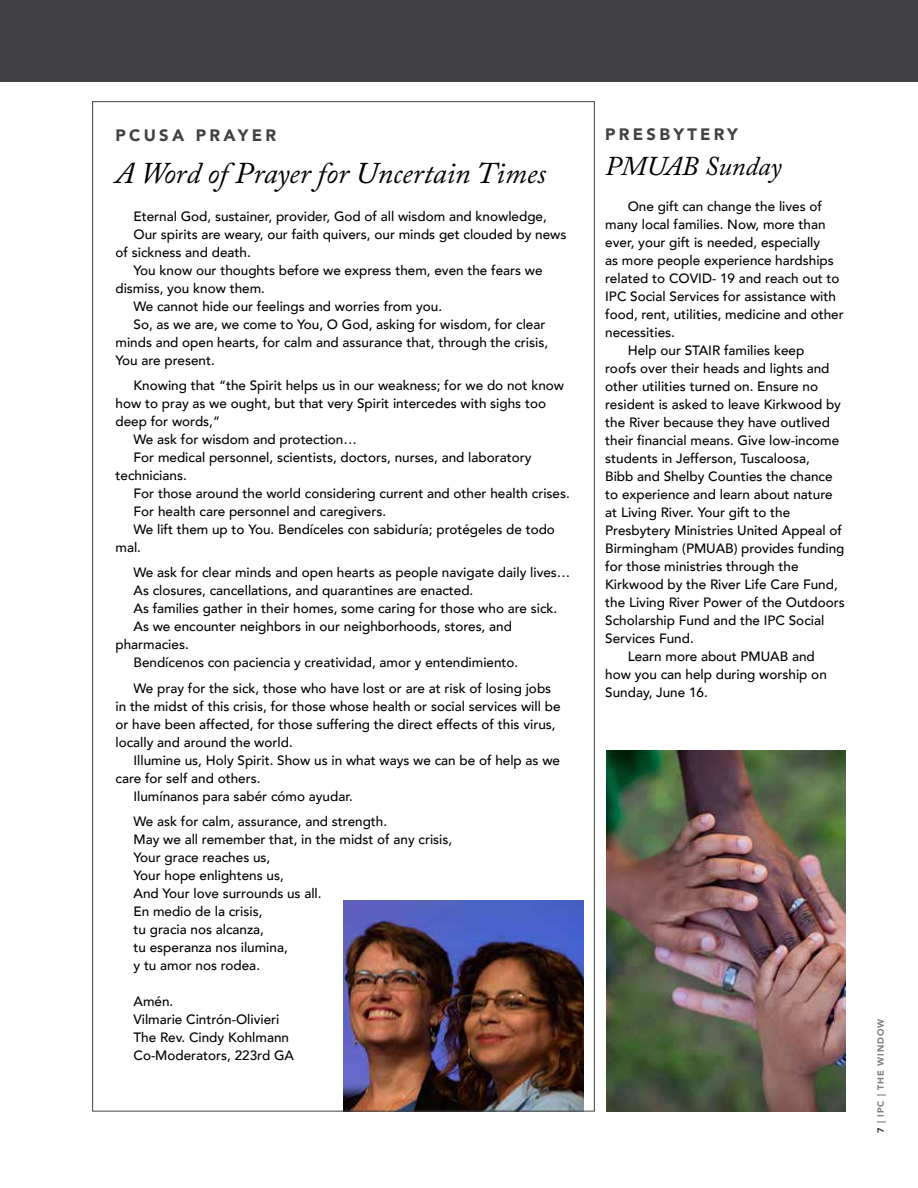
<style>
.page{position:relative;width:918px;height:1188px;background:#fff}
.page>*{position:absolute;margin:0;border:0;box-sizing:border-box;transform-origin:0 0}
.t1{font:italic 30px "Adobe Caslon Pro";color:#000}
.t2{font:italic 27px "Adobe Caslon Pro";color:#000}
.t3{font:900 16.5px "Avenir";letter-spacing:.2em;color:#414042}
.t4{font:500 13.5px/18px "Avenir";color:#000}
.t5{font:900 9px "Avenir";letter-spacing:.1em;color:#808285}
.s1{color:#414042}
</style>
<div class="page">
<img style="left:344px;top:900px;width:240px;height:210px">
<div style="left:0;top:0;width:918px;height:81px;background:#414042"></div>
<img style="left:606px;top:751px;width:240px;height:360px">
<p class="t3" style="left:116px;top:121px;width:162px">PCUSA PRAYER</p>
<h1 class="t1" style="left:116px;top:155px;width:432px">A Word of Prayer for Uncertain Times</h1>
<p class="t4" style="left:134px;top:206px;width:415px">Eternal God, sustainer, provider, God of all wisdom and knowledge,</p>
<p class="t4" style="left:134px;top:224px;width:435px">Our spirits are weary, our faith quivers, our minds get clouded by news</p>
<p class="t4" style="left:116px;top:242px;width:137px">of sickness and death.</p>
<p class="t4" style="left:134px;top:260px;width:411px">You know our thoughts before we express them, even the fears we</p>
<p class="t4" style="left:116px;top:278px;width:151px">dismiss, you know them.</p>
<p class="t4" style="left:134px;top:296px;width:310px">We cannot hide our feelings and worries from you.</p>
<p class="t4" style="left:134px;top:314px;width:413px">So, as we are, we come to You, O God, asking for wisdom, for clear</p>
<p class="t4" style="left:116px;top:332px;width:434px">minds and open hearts, for calm and assurance that, through the crisis,</p>
<p class="t4" style="left:116px;top:350px;width:101px">You are present.</p>
<p class="t4" style="left:134px;top:376px;width:432px">Knowing that “the Spirit helps us in our weakness; for we do not know</p>
<p class="t4" style="left:116px;top:394px;width:432px">how to pray as we ought, but that very Spirit intercedes with sighs too</p>
<p class="t4" style="left:116px;top:412px;width:106px">deep for words,”</p>
<p class="t4" style="left:134px;top:430px;width:225px">We ask for wisdom and protection…</p>
<p class="t4" style="left:134px;top:448px;width:400px">For medical personnel, scientists, doctors, nurses, and laboratory</p>
<p class="t4" style="left:116px;top:466px;width:73px">technicians.</p>
<p class="t4" style="left:134px;top:484px;width:438px">For those around the world considering current and other health crises.</p>
<p class="t4" style="left:134px;top:502px;width:254px">For health care personnel and caregivers.</p>
<p class="t4" style="left:134px;top:520px;width:423px">We lift them up to You. Bendíceles con sabiduría; protégeles de todo</p>
<p class="t4" style="left:116px;top:538px;width:27px">mal.</p>
<p class="t4" style="left:134px;top:563px;width:438px">We ask for clear minds and open hearts as people navigate daily lives…</p>
<p class="t4" style="left:134px;top:581px;width:341px">As closures, cancellations, and quarantines are enacted.</p>
<p class="t4" style="left:134px;top:599px;width:425px">As families gather in their homes, some caring for those who are sick.</p>
<p class="t4" style="left:134px;top:617px;width:380px">As we encounter neighbors in our neighborhoods, stores, and</p>
<p class="t4" style="left:116px;top:635px;width:75px">pharmacies.</p>
<p class="t4" style="left:134px;top:653px;width:386px">Bendícenos con paciencia y creatividad, amor y entendimiento.</p>
<p class="t4" style="left:116px;top:679px;width:447px;text-indent:18px">We pray for the sick, those who have lost or are at risk of losing jobs in the midst of this crisis, for those whose health or social services will be or have been affected, for those suffering the direct effects of this virus, locally and around the world.</p>
<p class="t4" style="left:134px;top:750px;width:428px">Illumine us, Holy Spirit. Show us in what ways we can be of help as we</p>
<p class="t4" style="left:116px;top:768px;width:147px">care for self and others.</p>
<p class="t4" style="left:134px;top:786px;width:221px">Ilumínanos para sabér cómo ayudar.</p>
<p class="t4" style="left:134px;top:812px;width:320px">We ask for calm, assurance, and strength.<br>May we all remember that, in the midst of any crisis,<br>Your grace reaches us,<br>Your hope enlightens us,<br>And Your love surrounds us all.<br>En medio de la crisis,<br>tu gracia nos alcanza,<br>tu esperanza nos ilumina,<br>y tu amor nos rodea.</p>
<p class="t4" style="left:134px;top:992px;width:162px">Amén.<br>Vilmarie Cintrón-Olivieri<br>The Rev. Cindy Kohlmann<br>Co-Moderators, 223rd GA</p>
<p class="t3" style="left:605px;top:120px;width:134px">PRESBYTERY</p>
<h2 class="t2" style="left:605px;top:150px;width:178px">PMUAB Sunday</h2>
<p class="t4" style="left:628px;top:196px;width:196px">One gift can change the lives of</p>
<p class="t4" style="left:605px;top:214px;width:222px">many local families. Now, more than</p>
<p class="t4" style="left:605px;top:232px;width:217px">ever, your gift is needed, especially</p>
<p class="t4" style="left:605px;top:250px;width:230px">as more people experience hardships</p>
<p class="t4" style="left:605px;top:268px;width:236px">related to COVID- 19 and reach out to</p>
<p class="t4" style="left:605px;top:286px;width:232px">IPC Social Services for assistance with</p>
<p class="t4" style="left:605px;top:304px;width:240px">food, rent, utilities, medicine and other</p>
<p class="t4" style="left:605px;top:322px;width:71px">necessities.</p>
<p class="t4" style="left:628px;top:340px;width:178px">Help our STAIR families keep</p>
<p class="t4" style="left:605px;top:358px;width:226px">roofs over their heads and lights and</p>
<p class="t4" style="left:605px;top:376px;width:214px">other utilities turned on. Ensure no</p>
<p class="t4" style="left:605px;top:394px;width:237px">resident is asked to leave Kirkwood by</p>
<p class="t4" style="left:605px;top:412px;width:226px">the River because they have outlived</p>
<p class="t4" style="left:605px;top:430px;width:236px">their financial means. Give low-income</p>
<p class="t4" style="left:605px;top:448px;width:206px">students in Jefferson, Tuscaloosa,</p>
<p class="t4" style="left:605px;top:466px;width:229px">Bibb and Shelby Counties the chance</p>
<p class="t4" style="left:605px;top:484px;width:229px">to experience and learn about nature</p>
<p class="t4" style="left:605px;top:502px;width:187px">at Living River. Your gift to the</p>
<p class="t4" style="left:605px;top:520px;width:238px">Presbytery Ministries United Appeal of</p>
<p class="t4" style="left:605px;top:538px;width:241px">Birmingham (PMUAB) provides funding</p>
<p class="t4" style="left:605px;top:556px;width:195px">for those ministries through the</p>
<p class="t4" style="left:605px;top:574px;width:234px">Kirkwood by the River Life Care Fund,</p>
<p class="t4" style="left:605px;top:592px;width:241px">the Living River Power of the Outdoors</p>
<p class="t4" style="left:605px;top:610px;width:221px">Scholarship Fund and the IPC Social</p>
<p class="t4" style="left:605px;top:628px;width:90px">Services Fund.</p>
<p class="t4" style="left:628px;top:646px;width:189px">Learn more about PMUAB and</p>
<p class="t4" style="left:605px;top:664px;width:223px">how you can help during worship on</p>
<p class="t4" style="left:605px;top:682px;width:104px">Sunday, June 16.</p>
<p class="t5" style="left:873px;top:1133px;width:116px;rotate:-90deg"><span class="s1">7</span> | IPC | THE WINDOW</p>
</div>
